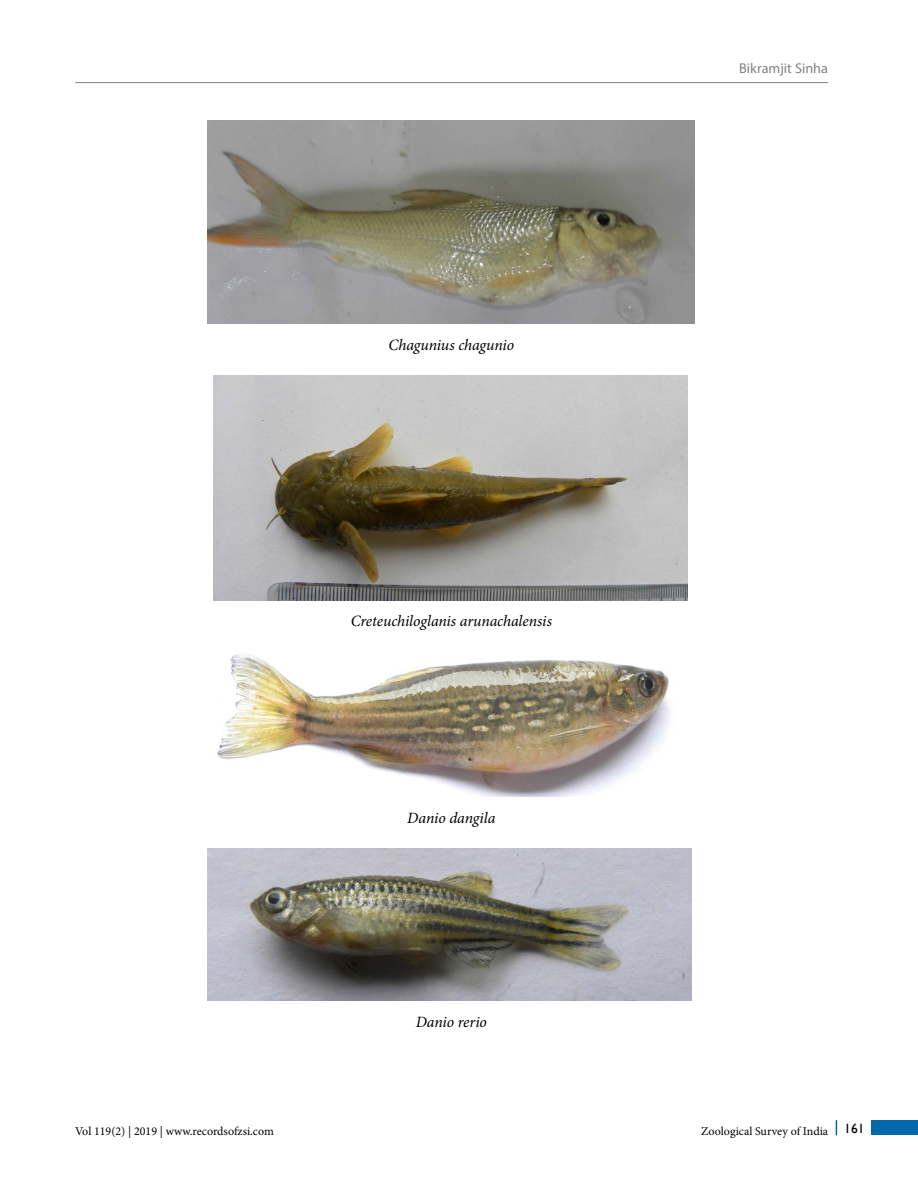
<style>
.page{position:relative;width:918px;height:1188px;background:#fff}
.page>*{position:absolute;margin:0;border:0;box-sizing:border-box;transform-origin:0 0}
.t1{font:italic 15.75px "Minion Pro";letter-spacing:-.005em;color:#000}
.t2{font:14.25px "Myriad Pro";color:#818387}
.t3{font:12px "Minion Pro";color:#000}
.s1{font-family:"Gill Sans";font-size:13.5px}
</style>
<div class="page">
<div style="left:872px;top:1120px;width:46px;height:15px;background:#0069aa"></div>
<svg style="left:836px;top:1120px;width:1px;height:15px"></svg>
<hr style="left:75px;top:82px;width:753px;height:1px;background:#818387">
<img style="left:208px;top:121px;width:487px;height:203px">
<img style="left:214px;top:376px;width:473px;height:224px">
<img style="left:217px;top:654px;width:454px;height:143px">
<img style="left:207px;top:849px;width:485px;height:152px">
<p class="t1" style="left:388px;top:334px;width:127px">Chagunius chagunio</p>
<p class="t1" style="left:351px;top:611px;width:203px">Creteuchiloglanis arunachalensis</p>
<p class="t1" style="left:407px;top:807px;width:90px">Danio dangila</p>
<p class="t1" style="left:416px;top:1011px;width:73px">Danio rerio</p>
<p class="t2" style="left:739px;top:59px;width:90px">Bikramjit Sinha</p>
<p class="t3" style="left:75px;top:1123px;width:200px">Vol 119(2) | 2019 | www.recordsofzsi.com</p>
<p class="t3" style="left:701px;top:1123px;width:165px">Zoological Survey of India <span class="s1">161</span></p>
</div>
